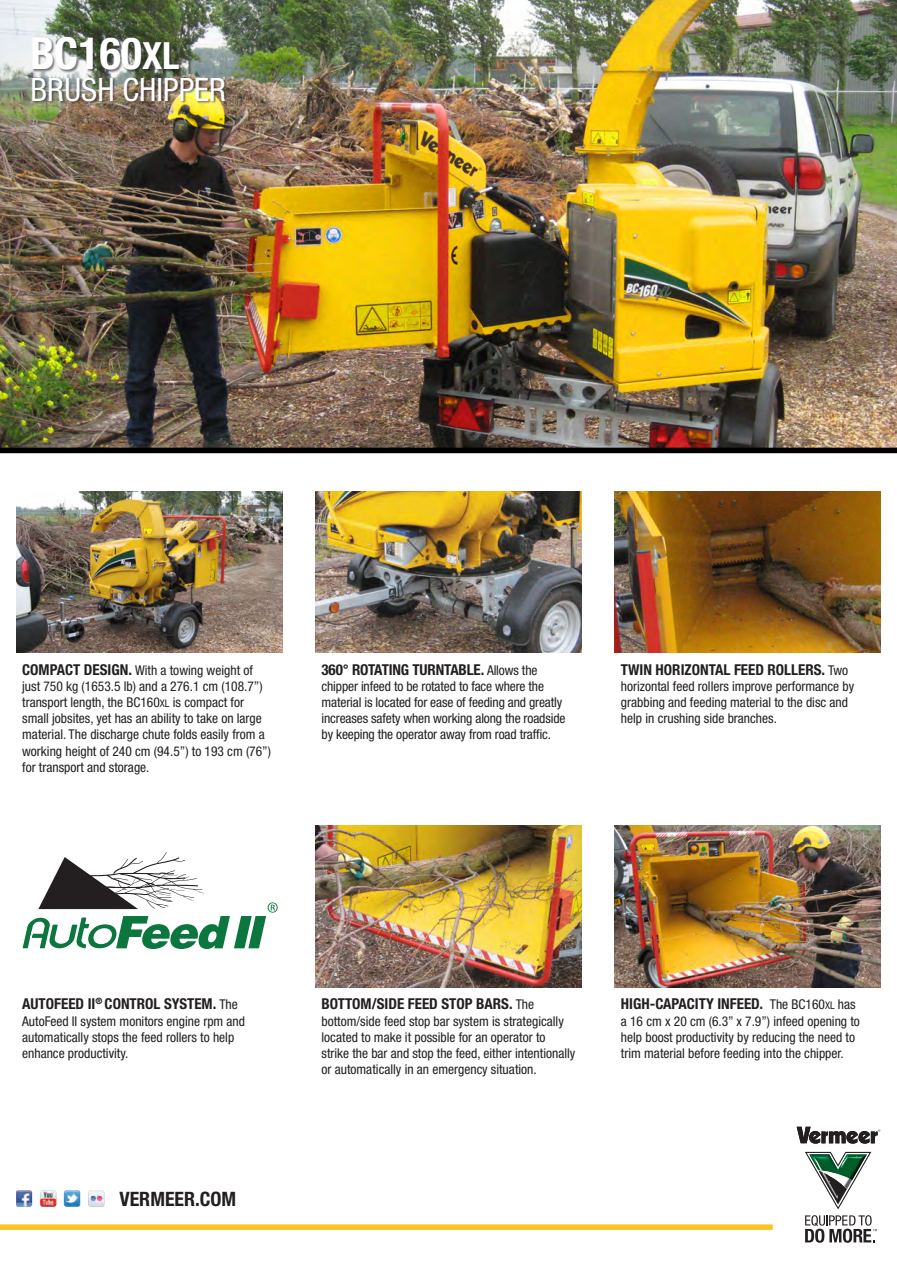
<style>
.page{position:relative;width:897px;height:1264px;background:#fff}
.page>*{position:absolute;margin:0;border:0;box-sizing:border-box;transform-origin:0 0}
.t1{font:700 condensed 44.25px "Helvetica Neue";color:#fff}
.t2{font:condensed 32.25px "Helvetica Neue";color:#fff}
.t3{font:700 condensed 19.8px "Helvetica Neue";color:#231f20}
.t4{font:700 condensed 15px "Helvetica Neue";color:#231f20}
.t5{font:condensed 13.5px/16.2px "Helvetica Neue";color:#231f20}
.s1{font-size:37.5px}
.s2{font-weight:700;font-size:15px}
.s3{font-size:10.5px}
.s4{font-weight:400;font-size:13.5px}
.s5{font-weight:400;font-size:10.5px}
</style>
<div class="page">
<img style="left:16px;top:491px;width:266px;height:161px">
<img style="left:315px;top:491px;width:266px;height:161px">
<img style="left:615px;top:491px;width:265px;height:161px">
<svg style="left:22px;top:852px;width:256px;height:97px"></svg>
<img style="left:315px;top:826px;width:266px;height:161px">
<img style="left:615px;top:826px;width:265px;height:161px">
<img style="left:0;top:0;width:896px;height:448px">
<div style="left:0;top:448px;width:896px;height:5px;background:#010101"></div>
<svg style="left:805px;top:1215px;width:71px;height:27px"></svg>
<svg style="left:805px;top:1152px;width:66px;height:57px"></svg>
<svg style="left:796px;top:1126px;width:84px;height:17px"></svg>
<img style="left:16px;top:1190px;width:89px;height:17px">
<div style="left:0;top:1224px;width:772px;height:6px;background:#fec422"></div>
<div style="left:32px;top:77px;width:197px;height:27px;background:#231f20;opacity:.6"></div>
<div style="left:32px;top:36px;width:150px;height:37px;background:#231f20;opacity:.6"></div>
<p class="t1" style="left:30px;top:26px;width:151px">BC160<span class="s1">XL</span></p>
<p class="t2" style="left:30px;top:71px;width:197px">BRUSH CHIPPER</p>
<p class="t5" style="left:22px;top:661px;width:250px"><span class="s2">COMPACT DESIGN.</span> With a towing weight of just 750 kg (1653.5 lb) and a 276.1 cm (108.7”) transport length, the BC160<span class="s3">XL</span> is compact for small jobsites, yet has an ability to take on large material. The discharge chute folds easily from a working height of 240 cm (94.5”) to 193 cm (76”) for transport and storage.</p>
<p class="t4" style="left:321px;top:660px;width:217px">360° ROTATING TURNTABLE. <span class="s4">Allows the</span></p>
<p class="t5" style="left:321px;top:678px;width:245px">chipper infeed to be rotated to face where the material is located for ease of feeding and greatly increases safety when working along the roadside by keeping the operator away from road traffic.</p>
<p class="t4" style="left:621px;top:660px;width:229px">TWIN HORIZONTAL FEED ROLLERS. <span class="s4">Two</span></p>
<p class="t5" style="left:621px;top:678px;width:235px">horizontal feed rollers improve performance by grabbing and feeding material to the disc and help in crushing side branches.</p>
<p class="t4" style="left:22px;top:995px;width:217px">AUTOFEED II<sup>®</sup> CONTROL SYSTEM. <span class="s4">The</span></p>
<p class="t5" style="left:22px;top:1012px;width:224px">AutoFeed II system monitors engine rpm and automatically stops the feed rollers to help enhance productivity.</p>
<p class="t3" style="left:119px;top:1187px;width:118px">VERMEER.COM</p>
<p class="t4" style="left:321px;top:995px;width:214px">BOTTOM/SIDE FEED STOP BARS. <span class="s4">The</span></p>
<p class="t5" style="left:321px;top:1012px;width:255px">bottom/side feed stop bar system is strategically located to make it possible for an operator to strike the bar and stop the feed, either intentionally or automatically in an emergency situation.</p>
<p class="t4" style="left:621px;top:995px;width:236px">HIGH-CAPACITY INFEED. <span class="s4">The BC160</span><span class="s5">XL</span> <span class="s4">has</span></p>
<p class="t5" style="left:621px;top:1012px;width:240px">a 16 cm x 20 cm (6.3” x 7.9”) infeed opening to help boost productivity by reducing the need to trim material before feeding into the chipper.</p>
</div>
